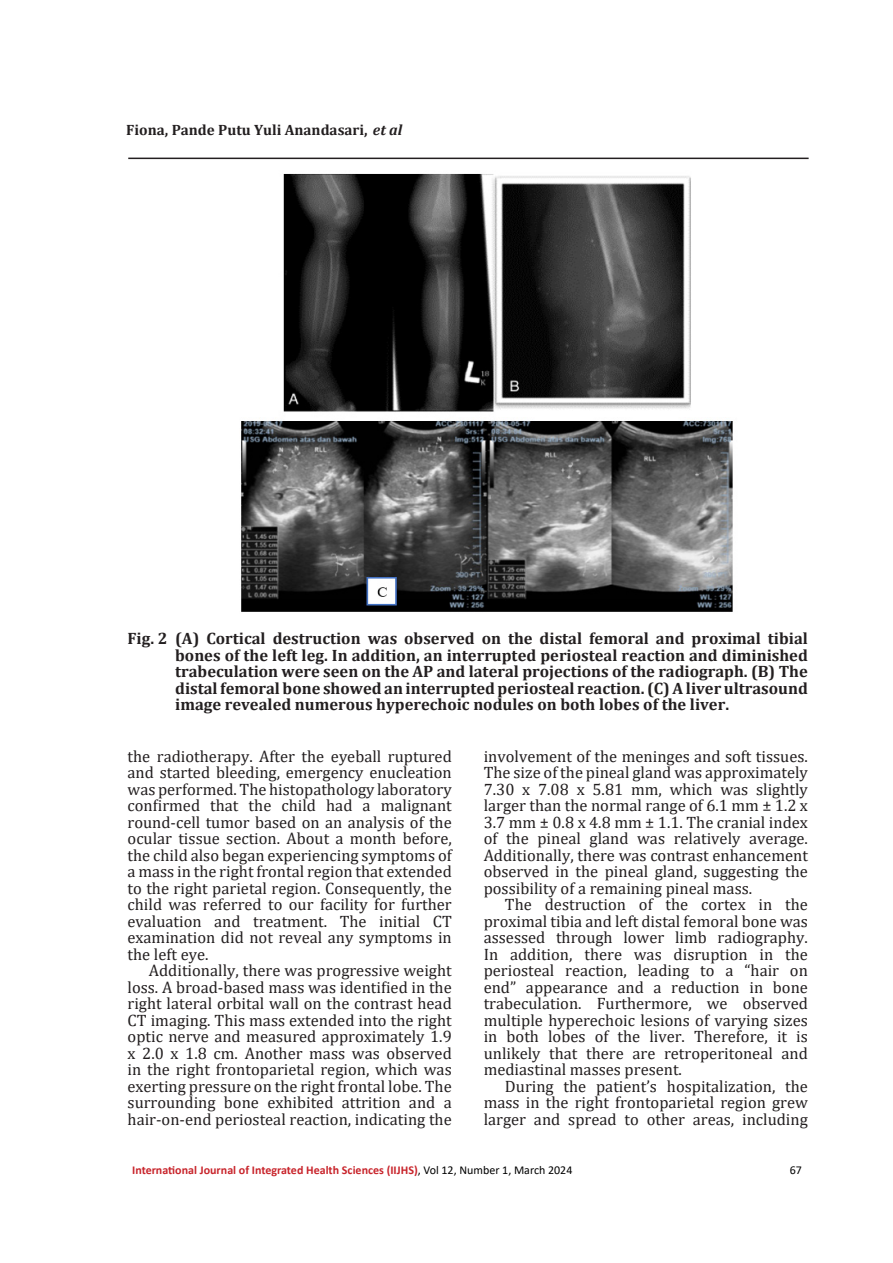
<style>
.page{position:relative;width:893px;height:1263px;background:#fff}
.page>*{position:absolute;margin:0;border:0;box-sizing:border-box;transform-origin:0 0}
.Isi_Artikel_0_5{font:16.5px/16.5px "Cambria";color:#231f20;text-align:justify}
.Judul_Gambar{font:700 16.5px/16.5px "Cambria";color:#231f20;text-align:justify}
.Header_Judul{font:700 15px "Cambria";color:#231f20}
.t1{font:700 12px "Calibri";color:#c8242b}
.t2{font:12px "Calibri";color:#000}
.s1{font-style:italic}
.s2{font-weight:400;color:#000}
</style>
<div class="page">
<hr style="left:128px;top:158px;width:681px;height:1px;background:#231f20">
<img style="left:241px;top:173px;width:492px;height:439px">
<p class="Header_Judul" style="left:126px;top:120px;width:277px">Fiona, Pande Putu Yuli Anandasari, <span class="s1">et al</span></p>
<p class="Judul_Gambar" style="left:128px;top:630px;width:42px">Fig. 2</p>
<p class="Judul_Gambar" style="left:175px;top:630px;width:634px">(A) Cortical destruction was observed on the distal femoral and proximal tibial bones of the left leg. In addition, an interrupted periosteal reaction and diminished trabeculation were seen on the AP and lateral projections of the radiograph. (B) The distal femoral bone showed an interrupted periosteal reaction. (C) A liver ultrasound image revealed numerous hyperechoic nodules on both lobes of the liver.</p>
<p class="Isi_Artikel_0_5" style="left:128px;top:748px;width:326px">the radiotherapy. After the eyeball ruptured and started bleeding, emergency enucleation was performed. The histopathology laboratory confirmed that the child had a malignant round-cell tumor based on an analysis of the ocular tissue section. About a month before, the child also began experiencing symptoms of a mass in the right frontal region that extended to the right parietal region. Consequently, the child was referred to our facility for further evaluation and treatment. The initial CT examination did not reveal any symptoms in the left eye.</p>
<p class="Isi_Artikel_0_5" style="left:128px;top:962px;width:326px;text-indent:21px">Additionally, there was progressive weight loss. A broad-based mass was identified in the right lateral orbital wall on the contrast head CT imaging. This mass extended into the right optic nerve and measured approximately 1.9 x 2.0 x 1.8 cm. Another mass was observed in the right frontoparietal region, which was exerting pressure on the right frontal lobe. The surrounding bone exhibited attrition and a hair-on-end periosteal reaction, indicating the</p>
<p class="Isi_Artikel_0_5" style="left:484px;top:748px;width:326px">involvement of the meninges and soft tissues.<br>The size of the pineal gland was approximately 7.30 x 7.08 x 5.81 mm, which was slightly larger than the normal range of 6.1 mm ± 1.2 x 3.7 mm ± 0.8 x 4.8 mm ± 1.1. The cranial index of the pineal gland was relatively average.<br>Additionally, there was contrast enhancement observed in the pineal gland, suggesting the possibility of a remaining pineal mass.</p>
<p class="Isi_Artikel_0_5" style="left:484px;top:896px;width:326px;text-indent:21px">The destruction of the cortex in the proximal tibia and left distal femoral bone was assessed through lower limb radiography.<br>In addition, there was disruption in the periosteal reaction, leading to a “hair on end” appearance and a reduction in bone trabeculation. Furthermore, we observed multiple hyperechoic lesions of varying sizes in both lobes of the liver. Therefore, it is unlikely that there are retroperitoneal and mediastinal masses present.</p>
<p class="Isi_Artikel_0_5" style="left:484px;top:1078px;width:326px;text-indent:21px">During the patient’s hospitalization, the mass in the right frontoparietal region grew larger and spread to other areas, including</p>
<p class="t1" style="left:132px;top:1161px;width:442px">International Journal of Integrated Health Sciences (IIJHS)<span class="s2">, Vol 12, Number 1, March 2024</span></p>
<p class="t2" style="left:790px;top:1162px;width:14px">67</p>
</div>
